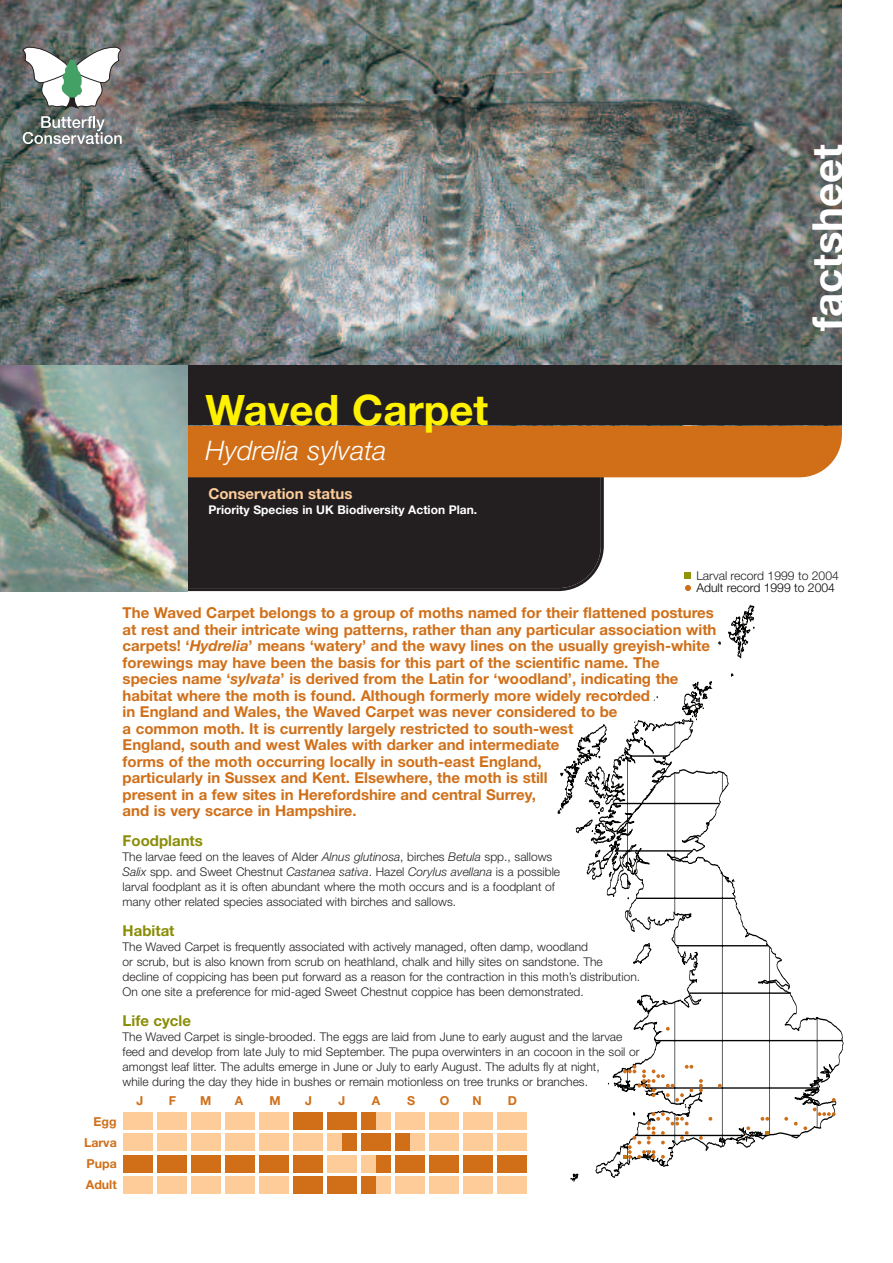
<style>
.page{position:relative;width:893px;height:1263px;background:#fff}
.page>*{position:absolute;margin:0;border:0;box-sizing:border-box;transform-origin:0 0}
.t1{font:700 42px "Helvetica Neue";color:#fff101}
.t2{font:700 42px "Helvetica Neue";color:#fff}
.t3{font:italic 300 27px "Helvetica Neue";color:#fff}
.t4{font:700 15px/16.5px "Helvetica Neue";color:#d06f18}
.t5{font:700 15px "Helvetica Neue";color:#8a8d06}
.t6{font:700 15px "Helvetica Neue";color:#fdcc99}
.t7{font:700 12.3px/21px "Helvetica Neue";color:#d06f18;text-align:justify}
.t8{font:300 12.15px "Helvetica Neue";color:#231f20}
.t9{font:300 12.15px "Helvetica Neue";color:#040503}
.t10{font:300 12px/15px "Helvetica Neue";color:#231f20}
.t11{font:700 12px "Helvetica Neue";color:#fff}
.s1{font-style:italic}
</style>
<div class="page">
<svg style="left:562px;top:605px;width:280px;height:576px"></svg>
<svg style="left:666px;top:1027px;width:4px;height:4px"></svg>
<svg style="left:623px;top:1112px;width:66px;height:47px"></svg>
<svg style="left:623px;top:1065px;width:70px;height:37px"></svg>
<svg style="left:699px;top:1136px;width:4px;height:4px"></svg>
<svg style="left:699px;top:1079px;width:4px;height:13px"></svg>
<svg style="left:708px;top:1117px;width:4px;height:4px"></svg>
<svg style="left:718px;top:1084px;width:4px;height:3px"></svg>
<svg style="left:746px;top:1126px;width:4px;height:4px"></svg>
<svg style="left:765px;top:1131px;width:4px;height:4px"></svg>
<svg style="left:761px;top:1117px;width:8px;height:4px"></svg>
<svg style="left:784px;top:1117px;width:4px;height:4px"></svg>
<svg style="left:794px;top:1122px;width:13px;height:8px"></svg>
<svg style="left:813px;top:1098px;width:23px;height:18px"></svg>
<svg style="left:685px;top:573px;width:6px;height:6px"></svg>
<svg style="left:685px;top:585px;width:6px;height:6px"></svg>
<div style="left:187px;top:477px;width:417px;height:114px;background:#231f20"></div>
<div style="left:187px;top:425px;width:655px;height:52px;background:#d06f18"></div>
<img style="left:0;top:0;width:842px;height:366px">
<div style="left:121px;top:366px;width:721px;height:59px;background:#231f20"></div>
<img style="left:22px;top:46px;width:100px;height:98px">
<div style="left:123px;top:1112px;width:30px;height:17px;background:#fdcc99"></div>
<div style="left:123px;top:1134px;width:30px;height:17px;background:#fdcc99"></div>
<div style="left:123px;top:1155px;width:30px;height:17px;background:#d06f18"></div>
<div style="left:123px;top:1176px;width:30px;height:17px;background:#fdcc99"></div>
<div style="left:157px;top:1112px;width:30px;height:17px;background:#fdcc99"></div>
<div style="left:157px;top:1134px;width:30px;height:17px;background:#fdcc99"></div>
<div style="left:157px;top:1155px;width:30px;height:17px;background:#d06f18"></div>
<div style="left:157px;top:1176px;width:30px;height:17px;background:#fdcc99"></div>
<div style="left:191px;top:1112px;width:30px;height:17px;background:#fdcc99"></div>
<div style="left:191px;top:1134px;width:30px;height:17px;background:#fdcc99"></div>
<div style="left:191px;top:1155px;width:30px;height:17px;background:#d06f18"></div>
<div style="left:191px;top:1176px;width:30px;height:17px;background:#fdcc99"></div>
<div style="left:225px;top:1112px;width:30px;height:17px;background:#fdcc99"></div>
<div style="left:225px;top:1134px;width:30px;height:17px;background:#fdcc99"></div>
<div style="left:225px;top:1155px;width:30px;height:17px;background:#d06f18"></div>
<div style="left:225px;top:1176px;width:30px;height:17px;background:#fdcc99"></div>
<div style="left:259px;top:1112px;width:30px;height:17px;background:#fdcc99"></div>
<div style="left:259px;top:1134px;width:30px;height:17px;background:#fdcc99"></div>
<div style="left:259px;top:1155px;width:30px;height:17px;background:#d06f18"></div>
<div style="left:259px;top:1176px;width:30px;height:17px;background:#fdcc99"></div>
<div style="left:293px;top:1112px;width:30px;height:17px;background:#d06f18"></div>
<div style="left:293px;top:1134px;width:30px;height:17px;background:#fdcc99"></div>
<div style="left:293px;top:1155px;width:30px;height:17px;background:#d06f18"></div>
<div style="left:293px;top:1176px;width:30px;height:17px;background:#d06f18"></div>
<div style="left:327px;top:1112px;width:30px;height:17px;background:#d06f18"></div>
<div style="left:327px;top:1134px;width:30px;height:17px;background:#d06f18"></div>
<div style="left:327px;top:1134px;width:15px;height:17px;background:#fdcc99"></div>
<div style="left:327px;top:1155px;width:30px;height:17px;background:#fdcc99"></div>
<div style="left:327px;top:1176px;width:30px;height:17px;background:#d06f18"></div>
<div style="left:361px;top:1112px;width:30px;height:17px;background:#fdcc99"></div>
<div style="left:361px;top:1112px;width:15px;height:17px;background:#d06f18"></div>
<div style="left:361px;top:1134px;width:30px;height:17px;background:#d06f18"></div>
<div style="left:361px;top:1155px;width:30px;height:17px;background:#d06f18"></div>
<div style="left:361px;top:1155px;width:15px;height:17px;background:#fdcc99"></div>
<div style="left:361px;top:1176px;width:30px;height:17px;background:#fdcc99"></div>
<div style="left:361px;top:1176px;width:15px;height:17px;background:#d06f18"></div>
<div style="left:395px;top:1112px;width:30px;height:17px;background:#fdcc99"></div>
<div style="left:395px;top:1134px;width:30px;height:17px;background:#fdcc99"></div>
<div style="left:395px;top:1134px;width:15px;height:17px;background:#d06f18"></div>
<div style="left:395px;top:1155px;width:30px;height:17px;background:#d06f18"></div>
<div style="left:395px;top:1176px;width:30px;height:17px;background:#fdcc99"></div>
<div style="left:429px;top:1112px;width:30px;height:17px;background:#fdcc99"></div>
<div style="left:429px;top:1134px;width:30px;height:17px;background:#fdcc99"></div>
<div style="left:429px;top:1155px;width:30px;height:17px;background:#d06f18"></div>
<div style="left:429px;top:1176px;width:30px;height:17px;background:#fdcc99"></div>
<div style="left:463px;top:1112px;width:30px;height:17px;background:#fdcc99"></div>
<div style="left:463px;top:1134px;width:30px;height:17px;background:#fdcc99"></div>
<div style="left:463px;top:1155px;width:30px;height:17px;background:#d06f18"></div>
<div style="left:463px;top:1176px;width:30px;height:17px;background:#fdcc99"></div>
<div style="left:497px;top:1112px;width:30px;height:17px;background:#fdcc99"></div>
<div style="left:497px;top:1134px;width:30px;height:17px;background:#fdcc99"></div>
<div style="left:497px;top:1155px;width:30px;height:17px;background:#d06f18"></div>
<div style="left:497px;top:1176px;width:30px;height:17px;background:#fdcc99"></div>
<img style="left:0;top:366px;width:187px;height:225px">
<h1 class="t1" style="left:206px;top:395px;width:284px">Waved Carpet</h1>
<h2 class="t3" style="left:206px;top:440px;width:182px">Hydrelia sylvata</h2>
<p class="t6" style="left:208px;top:488px;width:146px">Conservation status</p>
<p class="t11" style="left:208px;top:505px;width:270px">Priority Species in UK Biodiversity Action Plan.</p>
<h1 class="t2" style="left:813px;top:331px;width:189px;rotate:-90deg">factsheet</h1>
<p class="t8" style="left:696px;top:568px;width:144px">Larval record 1999 to 2004</p>
<p class="t9" style="left:696px;top:580px;width:140px">Adult record 1999 to 2004</p>
<p class="t4" style="left:123px;top:606px;width:595px">The Waved Carpet belongs to a group of moths named for their flattened postures at rest and their intricate wing patterns, rather than any particular association with carpets! ‘<span class="s1">Hydrelia</span>’ means ‘watery’ and the wavy lines on the usually greyish-white forewings may have been the basis for this part of the scientific name. The species name ‘<span class="s1">sylvata</span>’ is derived from the Latin for ‘woodland’, indicating the habitat where the moth is found. Although formerly more widely recorded<br>in England and Wales, the Waved Carpet was never considered to be<br>a common moth. It is currently largely restricted to south-west<br>England, south and west Wales with darker and intermediate<br>forms of the moth occurring locally in south-east England,<br>particularly in Sussex and Kent. Elsewhere, the moth is still<br>present in a few sites in Herefordshire and central Surrey,<br>and is very scarce in Hampshire.</p>
<p class="t5" style="left:123px;top:835px;width:82px">Foodplants</p>
<p class="t10" style="left:123px;top:850px;width:439px">The larvae feed on the leaves of Alder <span class="s1">Alnus glutinosa</span>, birches <span class="s1">Betula</span> spp., sallows <span class="s1">Salix</span> spp. and Sweet Chestnut <span class="s1">Castanea sativa</span>. Hazel <span class="s1">Corylus avellana</span> is a possible larval foodplant as it is often abundant where the moth occurs and is a foodplant of many other related species associated with birches and sallows.</p>
<p class="t5" style="left:123px;top:925px;width:53px">Habitat</p>
<p class="t10" style="left:123px;top:940px;width:519px">The Waved Carpet is frequently associated with actively managed, often damp, woodland<br>or scrub, but is also known from scrub on heathland, chalk and hilly sites on sandstone. The decline of coppicing has been put forward as a reason for the contraction in this moth’s distribution.<br>On one site a preference for mid-aged Sweet Chestnut coppice has been demonstrated.</p>
<p class="t5" style="left:123px;top:1015px;width:70px">Life cycle</p>
<p class="t10" style="left:123px;top:1030px;width:518px">The Waved Carpet is single-brooded. The eggs are laid from June to early august and the larvae feed and develop from late July to mid September. The pupa overwinters in an cocoon in the soil or amongst leaf litter. The adults emerge in June or July to early August. The adults fly at night,<br>while during the day they hide in bushes or remain motionless on tree trunks or branches.</p>
<p class="t7" style="left:84px;top:1112px;width:34px;text-indent:10px">Egg Larva Pupa Adult</p>
<p class="t7" style="left:136px;top:1091px;width:8px">J</p>
<p class="t7" style="left:169px;top:1091px;width:9px">F</p>
<p class="t7" style="left:200px;top:1091px;width:13px">M</p>
<p class="t7" style="left:235px;top:1091px;width:10px">A</p>
<p class="t7" style="left:270px;top:1091px;width:13px">M</p>
<p class="t7" style="left:305px;top:1091px;width:8px">J</p>
<p class="t7" style="left:339px;top:1091px;width:8px">J</p>
<p class="t7" style="left:372px;top:1091px;width:10px">A</p>
<p class="t7" style="left:407px;top:1091px;width:10px">S</p>
<p class="t7" style="left:440px;top:1091px;width:11px">O</p>
<p class="t7" style="left:473px;top:1091px;width:11px">N</p>
<p class="t7" style="left:508px;top:1091px;width:11px">D</p>
</div>
